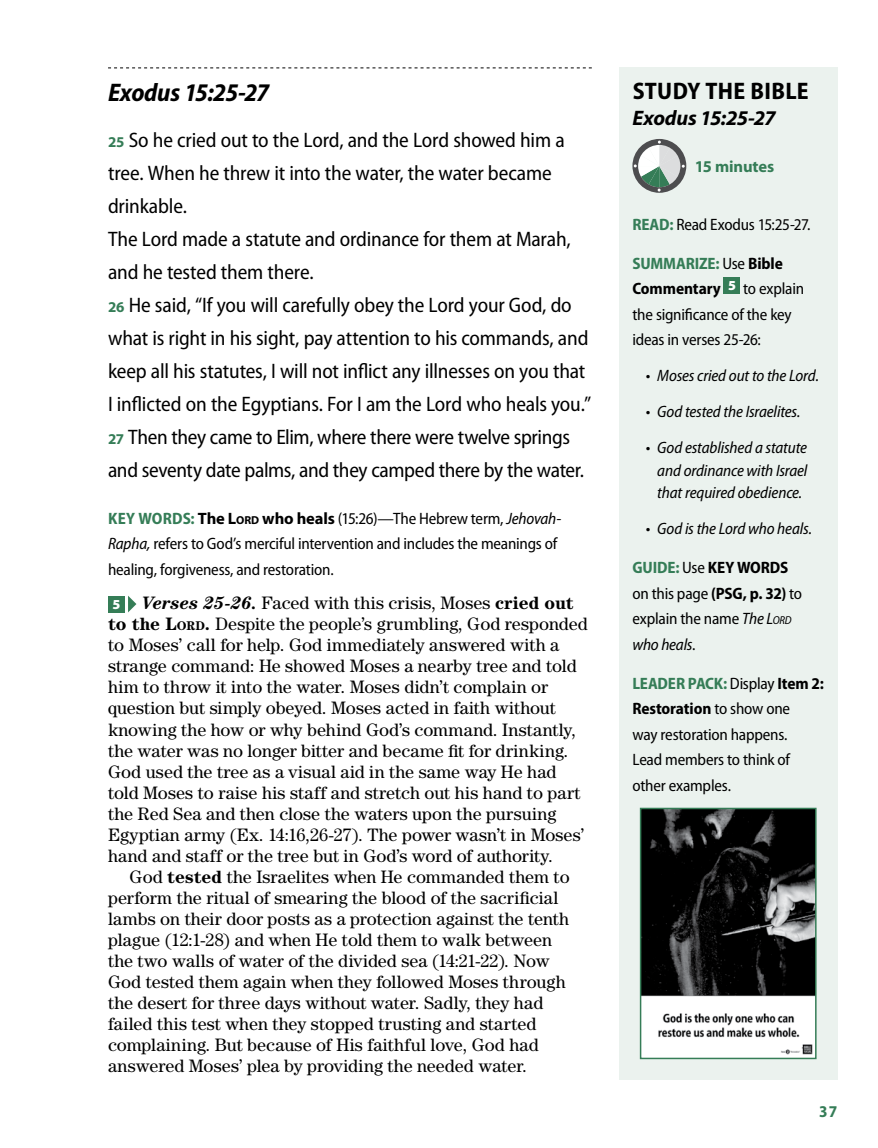
<style>
.page{position:relative;width:878px;height:1148px;background:#fff}
.page>*{position:absolute;margin:0;border:0;box-sizing:border-box;transform-origin:0 0}
.t1{font:italic 700 semi-condensed 25.5px "Myriad Pro";letter-spacing:-.015em;color:#000}
.t2{font:700 semi-condensed 24px "Myriad Pro";letter-spacing:.015em;color:#000}
.t3{font:semi-condensed 21px/33px "Myriad Pro";letter-spacing:-.01em;color:#000}
.t4{font:italic 700 21px "Myriad Pro";letter-spacing:-.015em;color:#000}
.t5{font:18px/21px "Century Std";color:#000}
.t6{font:semi-condensed 16.5px/25.5px "Myriad Pro";letter-spacing:-.015em;color:#000}
.t7{font:italic semi-condensed 16.5px/22.5px "Myriad Pro";letter-spacing:-.01em;color:#000;text-align:justify}
.t8{font:700 16.5px "Myriad Pro";letter-spacing:-.01em;color:#357d57}
.t9{font:700 semi-condensed 16.5px "Myriad Pro";color:#357d57}
.s1{font-weight:700;font-stretch:normal;font-size:15px;color:#357d57}
.s2{font-weight:700;color:#357d57}
.s3{font-weight:700;font-stretch:normal}
.s4{font-weight:700;font-stretch:normal;font-size:11.55px}
.s5{font-style:italic}
.s6{font-family:"Myriad Pro";font-weight:900;font-size:13.8px;color:#fff}
.s7{font-weight:700;font-style:italic}
.s8{font-weight:700}
.s9{font-weight:700;font-size:12.6px}
.s10{font-style:italic;font-size:11.55px}
</style>
<div class="page">
<svg style="left:108px;top:68px;width:484px;height:1px"></svg>
<div style="left:108px;top:595px;width:17px;height:17px;background:#357d57"></div>
<svg style="left:128px;top:595px;width:8px;height:17px"></svg>
<div style="left:619px;top:68px;width:218px;height:1012px;background:#ebf2ee"></div>
<div style="left:723px;top:277px;width:17px;height:17px;background:#357d57"></div>
<svg style="left:632px;top:139px;width:54px;height:54px"></svg>
<svg style="left:639px;top:807px;width:178px;height:252px;background:#4e5050"></svg>
<h1 class="t1" style="left:108px;top:78px;width:163px">Exodus 15:25-27</h1>
<p class="t3" style="left:108px;top:124px;width:484px"><span class="s1">25</span> So he cried out to the Lord, and the Lord showed him a tree. When he threw it into the water, the water became drinkable.<br>The Lord made a statute and ordinance for them at Marah, and he tested them there.<br><span class="s1">26</span> He said, “If you will carefully obey the Lord your God, do what is right in his sight, pay attention to his commands, and keep all his statutes, I will not inflict any illnesses on you that I inflicted on the Egyptians. For I am the Lord who heals you.” <span class="s1">27</span> Then they came to Elim, where there were twelve springs and seventy date palms, and they camped there by the water.</p>
<p class="t6" style="left:108px;top:506px;width:454px"><span class="s2">KEY WORDS:</span> <span class="s3">The L</span><span class="s4">ord</span> <span class="s3">who heals</span> (15:26)—The Hebrew term, <span class="s5">Jehovah-<br>Rapha,</span> refers to God’s merciful intervention and includes the meanings of healing, forgiveness, and restoration.</p>
<p class="t5" style="left:108px;top:592px;width:481px"><span class="s6">5</span> <span class="s7">Verses 25-26.</span> Faced with this crisis, Moses <span class="s8">cried out to the L</span><span class="s9">ord</span><span class="s8">.</span> Despite the people’s grumbling, God responded to Moses’ call for help. God immediately answered with a strange command: He showed Moses a nearby tree and told him to throw it into the water. Moses didn’t complain or question but simply obeyed. Moses acted in faith without knowing the how or why behind God’s command. Instantly, the water was no longer bitter and became fit for drinking.<br>God used the tree as a visual aid in the same way He had told Moses to raise his staff and stretch out his hand to part the Red Sea and then close the waters upon the pursuing Egyptian army (Ex. 14:16,26-27). The power wasn’t in Moses’ hand and staff or the tree but in God’s word of authority.</p>
<p class="t5" style="left:108px;top:865px;width:463px;text-indent:22px">God <span class="s8">tested</span> the Israelites when He commanded them to perform the ritual of smearing the blood of the sacrificial lambs on their door posts as a protection against the tenth plague (12:1-28) and when He told them to walk between the two walls of water of the divided sea (14:21-22). Now God tested them again when they followed Moses through the desert for three days without water. Sadly, they had failed this test when they stopped trusting and started complaining. But because of His faithful love, God had answered Moses’ plea by providing the needed water.</p>
<h2 class="t2" style="left:632px;top:78px;width:177px">STUDY THE BIBLE</h2>
<p class="t4" style="left:632px;top:106px;width:145px">Exodus 15:25-27</p>
<p class="t8" style="left:695px;top:157px;width:81px">15 minutes</p>
<p class="t6" style="left:632px;top:212px;width:180px"><span class="s2">READ:</span> Read Exodus 15:25-27.</p>
<p class="t6" style="left:632px;top:251px;width:173px"><span class="s2">SUMMARIZE:</span> Use <span class="s8">Bible<br>Commentary</span> <sup>5</sup> to explain the significance of the key ideas in verses 25-26:</p>
<p class="t7" style="left:646px;top:365px;width:175px">• Moses cried out to the Lord.</p>
<p class="t7" style="left:646px;top:401px;width:156px">• God tested the Israelites.</p>
<p class="t7" style="left:657px;top:437px;width:152px;text-indent:-11px">• God established a statute and ordinance with Israel that required obedience.</p>
<p class="t7" style="left:646px;top:518px;width:168px">• God is the Lord who heals.</p>
<p class="t6" style="left:632px;top:555px;width:171px"><span class="s2">GUIDE:</span> Use <span class="s8">KEY WORDS </span>on this page <span class="s8">(PSG, p. 32)</span> to explain the name <span class="s5">The</span> <span class="s5">L</span><span class="s10">ord </span><span class="s5">who heals</span>.</p>
<p class="t6" style="left:632px;top:671px;width:193px"><span class="s2">LEADER PACK:</span> Display <span class="s8">Item 2:<br>Restoration</span> to show one<br>way restoration happens.<br>Lead members to think of other examples.</p>
<p class="t9" style="left:819px;top:1102px;width:20px">37</p>
</div>
